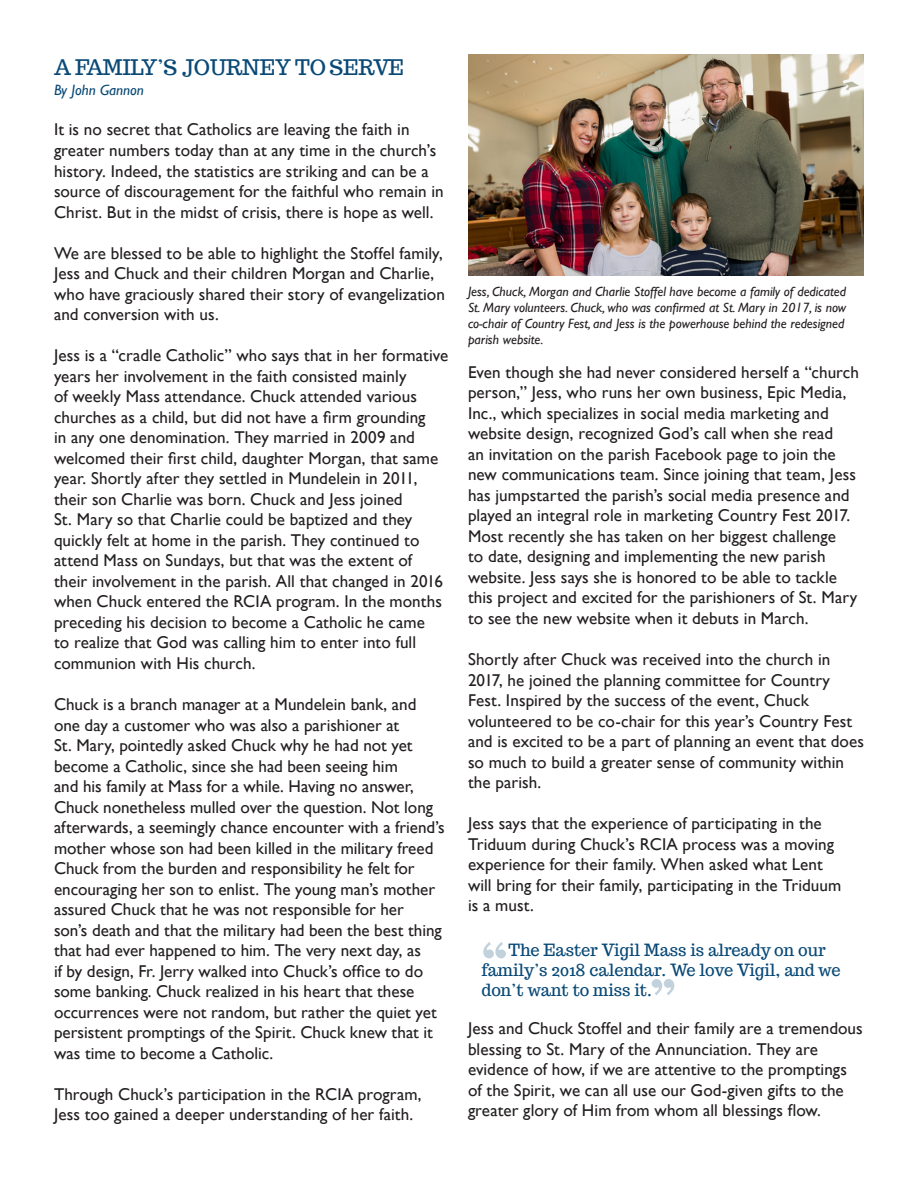
<style>
.page{position:relative;width:918px;height:1188px;background:#fff}
.page>*{position:absolute;margin:0;border:0;box-sizing:border-box;transform-origin:0 0}
.t1{font:21px "Trocchi";color:#094976}
.t2{font:17.1px/20.5px "Gill Sans";color:#231f20}
.t3{font:16.5px/19.8px "Trocchi";color:#094976}
.t4{font:italic 15px "Gill Sans";color:#094976}
.t5{font:italic 13.5px/16.2px "Gill Sans";color:#231f20}
</style>
<div class="page">
<svg style="left:483px;top:942px;width:23px;height:16px"></svg>
<svg style="left:652px;top:979px;width:22px;height:17px"></svg>
<img style="left:468px;top:54px;width:396px;height:221px">
<p class="t1" style="left:54px;top:54px;width:351px">A FAMILY’S JOURNEY TO SERVE</p>
<p class="t4" style="left:54px;top:82px;width:91px">By John Gannon</p>
<p class="t2" style="left:54px;top:119px;width:391px">It is no secret that Catholics are leaving the faith in greater numbers today than at any time in the church’s history. Indeed, the statistics are striking and can be a source of discouragement for the faithful who remain in Christ. But in the midst of crisis, there is hope as well.</p>
<p class="t2" style="left:54px;top:242px;width:393px">We are blessed to be able to highlight the Stoffel family, Jess and Chuck and their children Morgan and Charlie, who have graciously shared their story of evangelization and conversion with us.</p>
<p class="t2" style="left:54px;top:345px;width:396px">Jess is a “cradle Catholic” who says that in her formative years her involvement in the faith consisted mainly<br>of weekly Mass attendance. Chuck attended various churches as a child, but did not have a firm grounding<br>in any one denomination. They married in 2009 and welcomed their first child, daughter Morgan, that same year. Shortly after they settled in Mundelein in 2011, their son Charlie was born. Chuck and Jess joined<br>St. Mary so that Charlie could be baptized and they quickly felt at home in the parish. They continued to attend Mass on Sundays, but that was the extent of their involvement in the parish. All that changed in 2016 when Chuck entered the RCIA program. In the months preceding his decision to become a Catholic he came<br>to realize that God was calling him to enter into full communion with His church.</p>
<p class="t2" style="left:54px;top:694px;width:392px">Chuck is a branch manager at a Mundelein bank, and one day a customer who was also a parishioner at<br>St. Mary, pointedly asked Chuck why he had not yet become a Catholic, since she had been seeing him<br>and his family at Mass for a while. Having no answer, Chuck nonetheless mulled over the question. Not long afterwards, a seemingly chance encounter with a friend’s mother whose son had been killed in the military freed Chuck from the burden and responsibility he felt for encouraging her son to enlist. The young man’s mother assured Chuck that he was not responsible for her<br>son’s death and that the military had been the best thing that had ever happened to him. The very next day, as<br>if by design, Fr. Jerry walked into Chuck’s office to do some banking. Chuck realized in his heart that these occurrences were not random, but rather the quiet yet persistent promptings of the Spirit. Chuck knew that it was time to become a Catholic.</p>
<p class="t2" style="left:54px;top:1084px;width:369px">Through Chuck’s participation in the RCIA program,<br>Jess too gained a deeper understanding of her faith.</p>
<p class="t5" style="left:468px;top:283px;width:380px">Jess, Chuck, Morgan and Charlie Stoffel have become a family of dedicated St. Mary volunteers. Chuck, who was confirmed at St. Mary in 2017, is now co-chair of Country Fest, and Jess is the powerhouse behind the redesigned parish website.</p>
<p class="t2" style="left:468px;top:362px;width:393px">Even though she had never considered herself a “church person,” Jess, who runs her own business, Epic Media, Inc., which specializes in social media marketing and website design, recognized God’s call when she read<br>an invitation on the parish Facebook page to join the new communications team. Since joining that team, Jess has jumpstarted the parish’s social media presence and played an integral role in marketing Country Fest 2017.<br>Most recently she has taken on her biggest challenge<br>to date, designing and implementing the new parish website. Jess says she is honored to be able to tackle this project and excited for the parishioners of St. Mary to see the new website when it debuts in March.</p>
<p class="t2" style="left:468px;top:649px;width:398px">Shortly after Chuck was received into the church in 2017, he joined the planning committee for Country Fest. Inspired by the success of the event, Chuck volunteered to be co-chair for this year’s Country Fest and is excited to be a part of planning an event that does so much to build a greater sense of community within the parish.</p>
<p class="t2" style="left:468px;top:813px;width:368px">Jess says that the experience of participating in the<br>Triduum during Chuck’s RCIA process was a moving experience for their family. When asked what Lent</p>
<p class="t2" style="left:468px;top:875px;width:375px">will bring for their family, participating in the Triduum</p>
<p class="t2" style="left:468px;top:895px;width:67px">is a must.</p>
<p class="t3" style="left:482px;top:940px;width:361px;text-indent:27px">The Easter Vigil Mass is already on our family’s 2018 calendar. We love Vigil, and we don’t want to miss it.</p>
<p class="t2" style="left:468px;top:1018px;width:396px">Jess and Chuck Stoffel and their family are a tremendous blessing to St. Mary of the Annunciation. They are evidence of how, if we are attentive to the promptings of the Spirit, we can all use our God-given gifts to the greater glory of Him from whom all blessings flow.</p>
</div>
